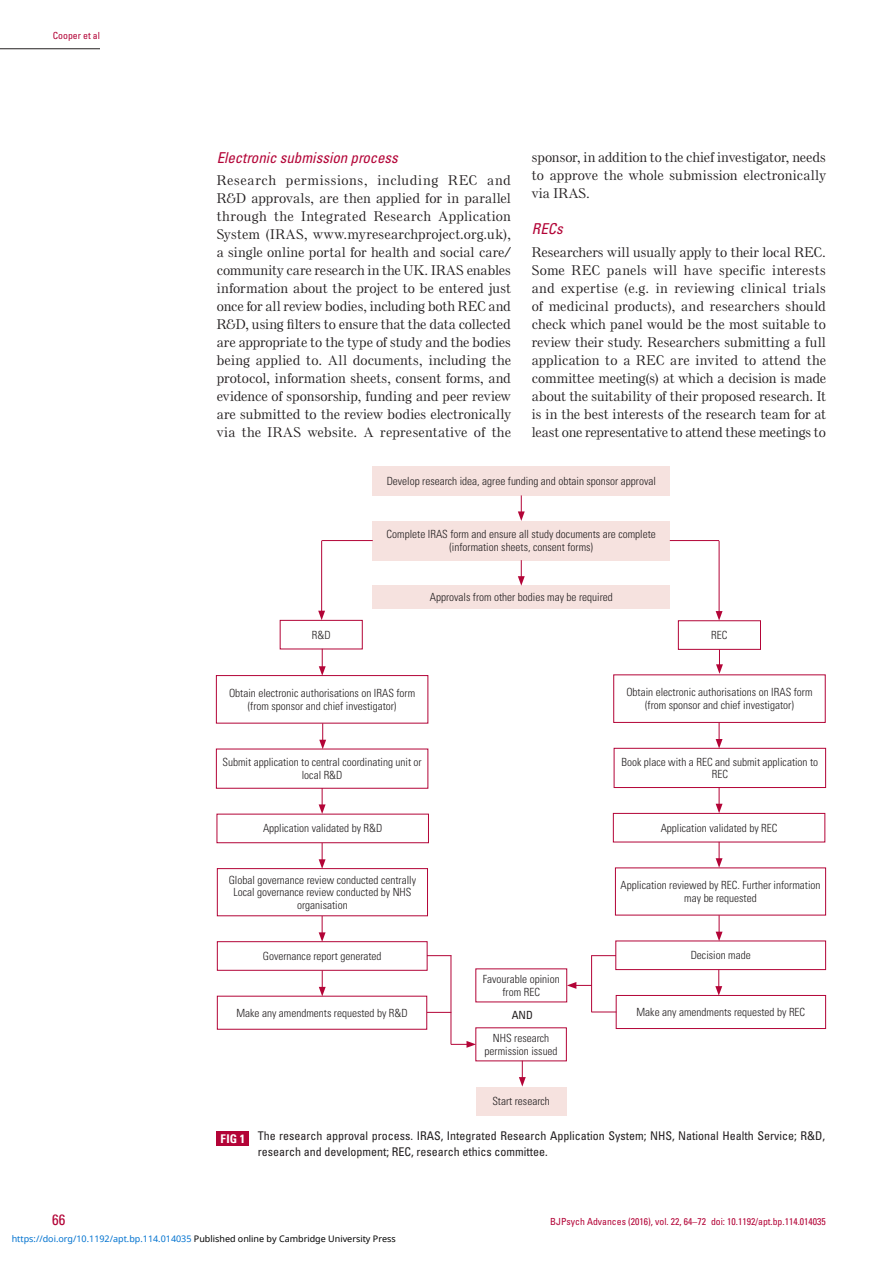
<style>
.page{position:relative;width:893px;height:1263px;background:#fff}
.page>*{position:absolute;margin:0;border:0;box-sizing:border-box;transform-origin:0 0}
.subhead_2{font:italic condensed 15px "Univers LT Std";color:#b30437}
.Folio{font:condensed 15px "Univers LT Std";color:#b30437}
._1st_para{font:500 13.5px/18px "Else NPL Std";letter-spacing:.02em;color:#231f20;text-align:justify}
.Fig_caption{font:condensed 12px/16.5px "Univers LT Std";color:#231f20}
.t1{font:700 condensed 12px "Univers LT Std";color:#fff}
.Fig_labels{font:300 condensed 11.25px/12.8px "Univers LT Std";color:#231f20;text-align:center}
.t2{font:condensed 11.25px "Univers LT Std";color:#231f20}
.running_foot_article{font:condensed 9.75px "Univers LT Std";color:#b30437}
.t3{font:9px "Noto Sans";color:#0172cf}
.s1{color:#000}
</style>
<div class="page">
<hr style="left:0;top:49px;width:100px;height:1px;background:#231f20">
<div style="left:217px;top:1131px;width:32px;height:14px;background:#b30437"></div>
<div style="left:373px;top:466px;width:297px;height:29px;background:#f6e2df"></div>
<div style="left:373px;top:521px;width:297px;height:39px;background:#f6e2df"></div>
<div style="left:280px;top:620px;width:82px;height:29px;border:1px solid #b30437"></div>
<div style="left:373px;top:586px;width:297px;height:23px;background:#f6e2df"></div>
<div style="left:216px;top:675px;width:212px;height:48px;border:1px solid #b30437"></div>
<div style="left:217px;top:814px;width:212px;height:29px;border:1px solid #b30437"></div>
<div style="left:217px;top:868px;width:211px;height:48px;border:1px solid #b30437"></div>
<div style="left:217px;top:941px;width:210px;height:29px;border:1px solid #b30437"></div>
<div style="left:613px;top:675px;width:212px;height:48px;border:1px solid #b30437"></div>
<div style="left:614px;top:748px;width:212px;height:40px;border:1px solid #b30437"></div>
<div style="left:613px;top:813px;width:212px;height:29px;border:1px solid #b30437"></div>
<div style="left:616px;top:941px;width:210px;height:29px;border:1px solid #b30437"></div>
<div style="left:616px;top:995px;width:210px;height:34px;border:1px solid #b30437"></div>
<div style="left:476px;top:1086px;width:90px;height:29px;background:#f6e2df"></div>
<svg style="left:518px;top:495px;width:7px;height:26px"></svg>
<svg style="left:518px;top:560px;width:7px;height:26px"></svg>
<svg style="left:716px;top:649px;width:7px;height:25px"></svg>
<svg style="left:716px;top:722px;width:6px;height:26px"></svg>
<svg style="left:716px;top:787px;width:6px;height:26px"></svg>
<svg style="left:716px;top:842px;width:6px;height:26px"></svg>
<svg style="left:716px;top:915px;width:6px;height:26px"></svg>
<svg style="left:715px;top:970px;width:7px;height:26px"></svg>
<svg style="left:319px;top:649px;width:7px;height:27px"></svg>
<svg style="left:319px;top:723px;width:7px;height:26px"></svg>
<svg style="left:319px;top:788px;width:7px;height:26px"></svg>
<svg style="left:319px;top:843px;width:7px;height:26px"></svg>
<svg style="left:319px;top:916px;width:7px;height:26px"></svg>
<svg style="left:319px;top:970px;width:7px;height:26px"></svg>
<svg style="left:519px;top:1061px;width:7px;height:25px"></svg>
<hr style="left:321px;top:540px;width:1px;height:73px;background:#b30437">
<svg style="left:318px;top:611px;width:7px;height:9px"></svg>
<hr style="left:719px;top:541px;width:1px;height:72px;background:#b30437">
<svg style="left:716px;top:611px;width:6px;height:9px"></svg>
<hr style="left:670px;top:540px;width:49px;height:1px;background:#b30437">
<hr style="left:322px;top:540px;width:51px;height:1px;background:#b30437">
<svg style="left:567px;top:982px;width:24px;height:7px"></svg>
<svg style="left:592px;top:1011px;width:24px;height:1px"></svg>
<svg style="left:592px;top:955px;width:24px;height:1px"></svg>
<hr style="left:591px;top:955px;width:1px;height:57px;background:#b30437">
<svg style="left:451px;top:1041px;width:25px;height:7px"></svg>
<hr style="left:451px;top:955px;width:1px;height:89px;background:#b30437">
<svg style="left:427px;top:955px;width:24px;height:1px"></svg>
<svg style="left:427px;top:1012px;width:24px;height:1px"></svg>
<p class="running_foot_article" style="left:53px;top:30px;width:49px">Cooper et al</p>
<p class="subhead_2" style="left:217px;top:148px;width:183px">Electronic submission process</p>
<p class="_1st_para" style="left:217px;top:172px;width:296px">Research permissions, including REC and R&amp;D approvals, are then applied for in parallel through the Integrated Research Application System (IRAS, www.myresearchproject.org.uk), a single online portal for health and social care/ community care research in the UK. IRAS enables information about the project to be entered just once for all review bodies, including both REC and R&amp;D, using filters to ensure that the data collected are appropriate to the type of study and the bodies being applied to. All documents, including the protocol, information sheets, consent forms, and evidence of sponsorship, funding and peer review are submitted to the review bodies electronically via the IRAS website. A representative of the</p>
<p class="_1st_para" style="left:532px;top:148px;width:295px">sponsor, in addition to the chief investigator, needs to approve the whole submission electronically via IRAS.</p>
<p class="subhead_2" style="left:532px;top:219px;width:32px">RECs</p>
<p class="_1st_para" style="left:532px;top:243px;width:296px">Researchers will usually apply to their local REC.<br>Some REC panels will have specific interests and expertise (e.g. in reviewing clinical trials of medicinal products), and researchers should check which panel would be the most suitable to review their study. Researchers submitting a full application to a REC are invited to attend the committee meeting(s) at which a decision is made about the suitability of their proposed research. It is in the best interests of the research team for at least one representative to attend these meetings to</p>
<p class="Fig_labels" style="left:387px;top:474px;width:271px">Develop research idea, agree funding and obtain sponsor approval</p>
<p class="Fig_labels" style="left:387px;top:528px;width:271px">Complete IRAS form and ensure all study documents are complete (information sheets, consent forms)</p>
<p class="Fig_labels" style="left:312px;top:628px;width:20px">R&amp;D</p>
<p class="Fig_labels" style="left:430px;top:591px;width:185px">Approvals from other bodies may be required</p>
<p class="Fig_labels" style="left:711px;top:629px;width:18px">REC</p>
<p class="Fig_labels" style="left:229px;top:687px;width:188px">Obtain electronic authorisations on IRAS form (from sponsor and chief investigator)</p>
<p class="Fig_labels" style="left:626px;top:686px;width:188px">Obtain electronic authorisations on IRAS form (from sponsor and chief investigator)</p>
<p class="Fig_labels" style="left:222px;top:756px;width:201px">Submit application to central coordinating unit or local R&amp;D</p>
<p class="Fig_labels" style="left:621px;top:755px;width:198px">Book place with a REC and submit application to<br>REC</p>
<p class="Fig_labels" style="left:263px;top:822px;width:121px">Application validated by R&amp;D</p>
<p class="Fig_labels" style="left:661px;top:821px;width:118px">Application validated by REC</p>
<p class="Fig_labels" style="left:229px;top:873px;width:189px">Global governance review conducted centrally</p>
<p class="Fig_labels" style="left:233px;top:886px;width:180px">Local governance review conducted by NHS organisation</p>
<p class="Fig_labels" style="left:621px;top:879px;width:201px">Application reviewed by REC. Further information may be requested</p>
<p class="Fig_labels" style="left:263px;top:950px;width:120px">Governance report generated</p>
<p class="Fig_labels" style="left:691px;top:949px;width:61px">Decision made</p>
<p class="Fig_labels" style="left:236px;top:1006px;width:173px">Make any amendments requested by R&amp;D</p>
<p class="Fig_labels" style="left:483px;top:973px;width:78px">Favourable opinion from REC</p>
<p class="Fig_labels" style="left:485px;top:1032px;width:75px">NHS research permission issued</p>
<p class="Fig_labels" style="left:492px;top:1095px;width:59px">Start research</p>
<p class="t2" style="left:512px;top:1008px;width:23px">AND</p>
<p class="Fig_labels" style="left:637px;top:1006px;width:170px">Make any amendments requested by REC</p>
<p class="t1" style="left:221px;top:1131px;width:26px">FIG 1</p>
<p class="Fig_caption" style="left:258px;top:1127px;width:569px">The research approval process. IRAS, Integrated Research Application System; NHS, National Health Service; R&amp;D, research and development; REC, research ethics committee.</p>
<p class="Folio" style="left:52px;top:1210px;width:15px">66</p>
<p class="running_foot_article" style="left:550px;top:1216px;width:277px">BJPsych Advances (2016), vol. 22, 64–72 doi: 10.1192/apt.bp.114.014035</p>
<p class="t3" style="left:12px;top:1232px;width:386px">https://doi.org/10.1192/apt.bp.114.014035 <span class="s1">Published online by Cambridge University Press</span></p>
</div>
